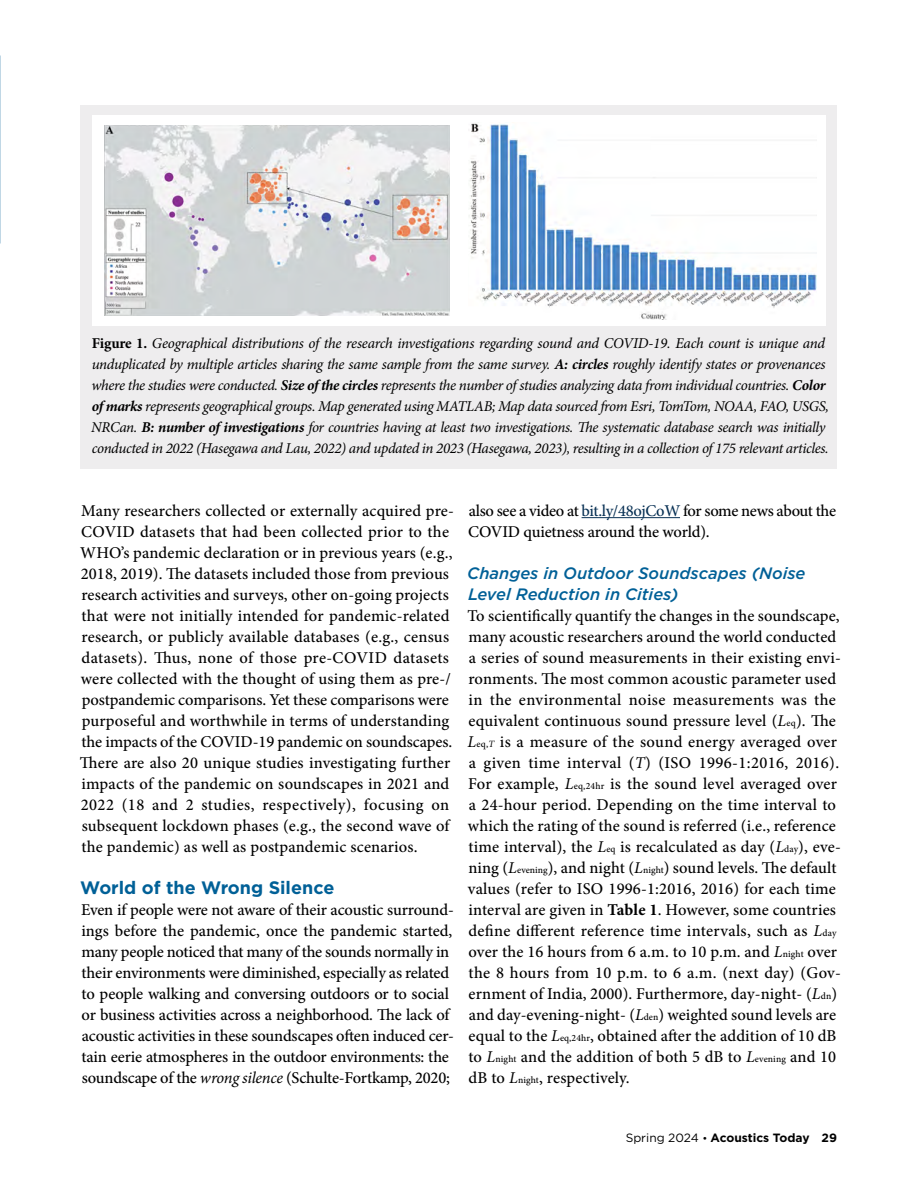
<style>
.page{position:relative;width:918px;height:1188px;background:#fff}
.page>*{position:absolute;margin:0;border:0;box-sizing:border-box;transform-origin:0 0}
.t1{font:700 18px "Gotham";color:#006097}
.t2{font:500 16.5px/21px "Minion Pro";letter-spacing:.005em;color:#000}
.t3{font:500 16.5px/21px "Minion Pro";letter-spacing:-.015em;color:#000}
.t4{font:italic 500 16.5px/21px "Gotham";color:#006097}
.t5{font:italic 15px/21px "Minion Pro";letter-spacing:-.025em;color:#000}
.t6{font:700 12px "Gotham";color:#000}
.s1{font-weight:700;font-style:normal}
.s2{font-weight:700}
.s3{font-weight:400;font-style:italic}
.s4{color:#0a3255}
.s5{font-size:9.6px}
.s6{font-weight:400;font-style:italic;font-size:9.6px}
.s7{font-weight:400}
.s8{font-weight:400;font-size:10.5px}
</style>
<div class="page">
<hr style="left:0;top:0;width:1px;height:56px;background:#0a3255">
<hr style="left:582px;top:517px;width:98px;height:1px;background:#0a3255">
<div style="left:81px;top:105px;width:756px;height:364px;background:#eeedee"></div>
<div style="left:92px;top:116px;width:734px;height:210px;background:#fff"></div>
<img style="left:105px;top:125px;width:345px;height:191px">
<img style="left:469px;top:123px;width:348px;height:197px">
<p class="t5" style="left:91px;top:333px;width:739px"><span class="s1">Figure 1.</span> Geographical distributions of the research investigations regarding sound and COVID-19. Each count is unique and unduplicated by multiple articles sharing the same sample from the same survey. <span class="s2">A: circles</span> roughly identify states or provenances where the studies were conducted. <span class="s2">Size of the circles</span> represents the number of studies analyzing data from individual countries. <span class="s2">Color of marks</span> represents geographical groups. Map generated using MATLAB; Map data sourced from Esri, TomTom, NOAA, FAO, USGS, NRCan. <span class="s2">B: number of investigations</span> for countries having at least two investigations. The systematic database search was initially conducted in 2022 (Hasegawa and Lau, 2022) and updated in 2023 (Hasegawa, 2023), resulting in a collection of 175 relevant articles.</p>
<p class="t2" style="left:80px;top:500px;width:375px">Many researchers collected or externally acquired pre-COVID datasets that had been collected prior to the WHO’s pandemic declaration or in previous years (e.g., 2018, 2019). The datasets included those from previous research activities and surveys, other on-going projects that were not initially intended for pandemic-related research, or publicly available databases (e.g., census datasets). Thus, none of those pre-COVID datasets were collected with the thought of using them as pre-/ postpandemic comparisons. Yet these comparisons were purposeful and worthwhile in terms of understanding the impacts of the COVID-19 pandemic on soundscapes.<br>There are also 20 unique studies investigating further impacts of the pandemic on soundscapes in 2021 and 2022 (18 and 2 studies, respectively), focusing on subsequent lockdown phases (e.g., the second wave of the pandemic) as well as postpandemic scenarios.</p>
<p class="t1" style="left:80px;top:876px;width:256px">World of the Wrong Silence</p>
<p class="t2" style="left:81px;top:899px;width:374px">Even if people were not aware of their acoustic surround&shy;ings before the pandemic, once the pandemic started, many people noticed that many of the sounds normally in their environments were diminished, especially as related to people walking and conversing outdoors or to social or business activities across a neighborhood. The lack of acoustic activities in these soundscapes often induced cer&shy;tain eerie atmospheres in the outdoor environments: the soundscape of the <span class="s3">wrong silence</span> (Schulte-Fortkamp, 2020;</p>
<p class="t3" style="left:468px;top:500px;width:370px">also see a video at <span class="s4">bit.ly/48ojCoW</span> for some news about the<br>COVID quietness around the world).</p>
<p class="t4" style="left:467px;top:562px;width:340px">Changes in Outdoor Soundscapes (Noise<br>Level Reduction in Cities)</p>
<p class="t2" style="left:468px;top:605px;width:375px">To scientifically quantify the changes in the soundscape, many acoustic researchers around the world conducted a series of sound measurements in their existing envi&shy;ronments. The most common acoustic parameter used in the environmental noise measurements was the equivalent continuous sound pressure level (<span class="s3">L</span><span class="s5">eq</span>). The <span class="s3">L</span><span class="s5">eq,</span><span class="s6">T</span> is a measure of the sound energy averaged over a given time interval (<span class="s3">T</span>) (ISO 1996-1:2016, 2016).<br>For example, <span class="s3">L</span><span class="s5">eq,24hr</span> is the sound level averaged over a 24-hour period. Depending on the time interval to which the rating of the sound is referred (i.e., reference time interval), the <span class="s3">L</span><span class="s5">eq</span> is recalculated as day (<span class="s3">L</span><span class="s5">day</span>), eve&shy;ning (<span class="s3">L</span><span class="s5">evening</span>), and night (<span class="s3">L</span><span class="s5">night</span>) sound levels. The default values (refer to ISO 1996-1:2016, 2016) for each time interval are given in <span class="s2">Table 1</span>. However, some countries define different reference time intervals, such as <span class="s3">L</span><span class="s5">day </span>over the 16 hours from 6 a.m. to 10 p.m. and <span class="s3">L</span><span class="s5">night</span> over the 8 hours from 10 p.m. to 6 a.m. (next day) (Gov&shy;ernment of India, 2000). Furthermore, day-night- (<span class="s3">L</span><span class="s5">dn</span>) and day-evening-night- (<span class="s3">L</span><span class="s5">den</span>) weighted sound levels are equal to the <span class="s3">L</span><span class="s5">eq,24hr</span>, obtained after the addition of 10 dB to <span class="s3">L</span><span class="s5">night</span> and the addition of both 5 dB to <span class="s3">L</span><span class="s5">evening</span> and 10 dB to <span class="s3">L</span><span class="s5">night</span>, respectively.</p>
<p class="t6" style="left:626px;top:1130px;width:213px"><span class="s7">Spring 2024</span> <span class="s8">•</span> Acoustics Today 29</p>
</div>
